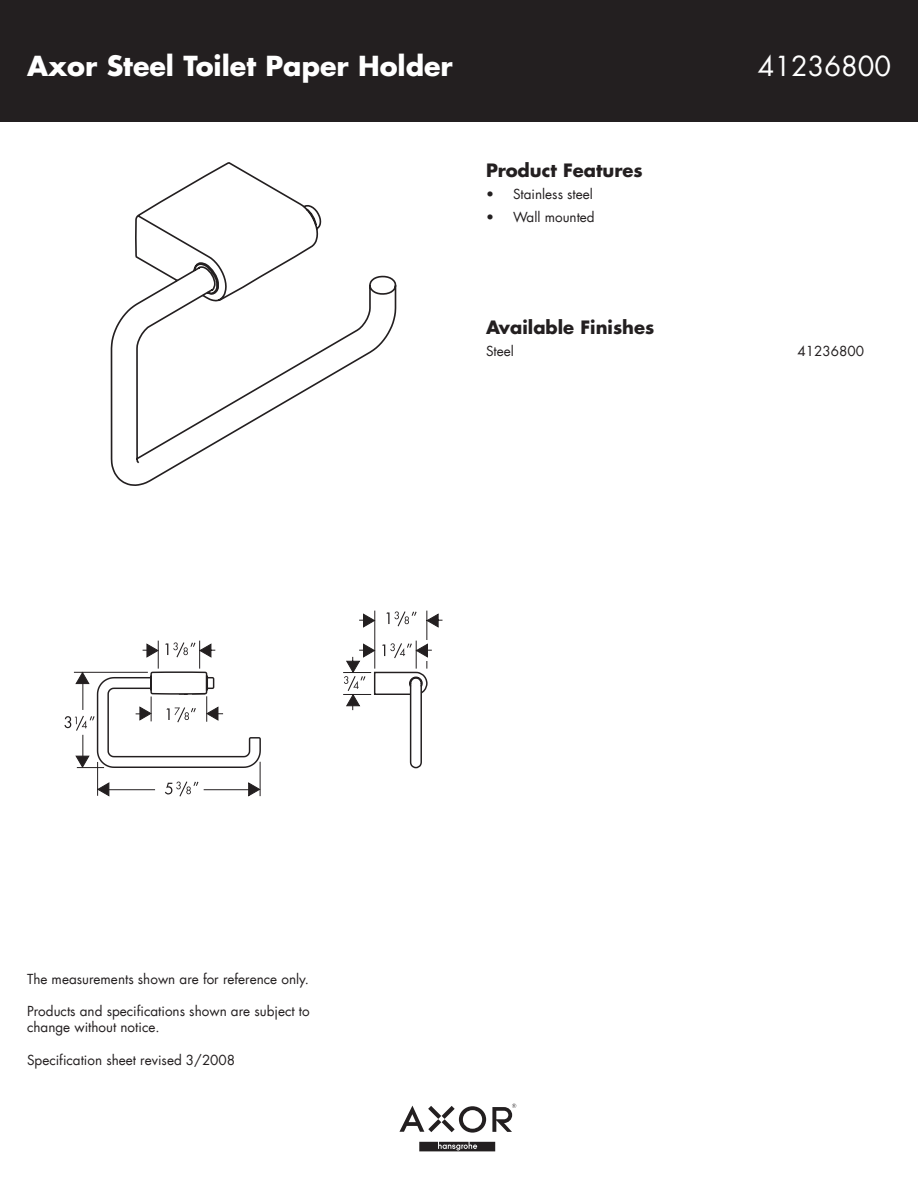
<style>
.page{position:relative;width:918px;height:1188px;background:#fff}
.page>*{position:absolute;margin:0;border:0;box-sizing:border-box;transform-origin:0 0}
.t1{font:700 27px "Futura LT";color:#fff}
.t2{font:27px "Futura LT";color:#fff}
.t3{font:700 18px "Futura LT";color:#231f20}
.t4{font:13.5px/22.5px "Futura LT";color:#231f20}
</style>
<div class="page">
<div style="left:0;top:0;width:918px;height:121px;background:#231f20"></div>
<svg style="left:492px;top:1104px;width:24px;height:28px"></svg>
<svg style="left:399px;top:1106px;width:87px;height:27px"></svg>
<svg style="left:419px;top:1142px;width:76px;height:9px"></svg>
<svg style="left:64px;top:611px;width:378px;height:185px"></svg>
<svg style="left:111px;top:162px;width:285px;height:324px"></svg>
<h1 class="t1" style="left:27px;top:48px;width:427px">Axor Steel Toilet Paper Holder</h1>
<h1 class="t2" style="left:758px;top:49px;width:135px">41236800</h1>
<h2 class="t3" style="left:486px;top:158px;width:158px">Product Features</h2>
<p class="t4" style="left:513px;top:183px;width:83px">Stainless steel<br>Wall mounted</p>
<p class="t4" style="left:486px;top:183px;width:9px">• •</p>
<h2 class="t3" style="left:486px;top:315px;width:170px">Available Finishes</h2>
<p class="t4" style="left:486px;top:340px;width:29px">Steel</p>
<p class="t4" style="left:797px;top:340px;width:68px">41236800</p>
<p class="t4" style="left:27px;top:968px;width:284px">The measurements shown are for reference only.</p>
<p class="t4" style="left:27px;top:1003px;width:284px;line-height:16.2px">Products and specifications shown are subject to change without notice.</p>
<p class="t4" style="left:27px;top:1049px;width:210px">Specification sheet revised 3/2008</p>
</div>
